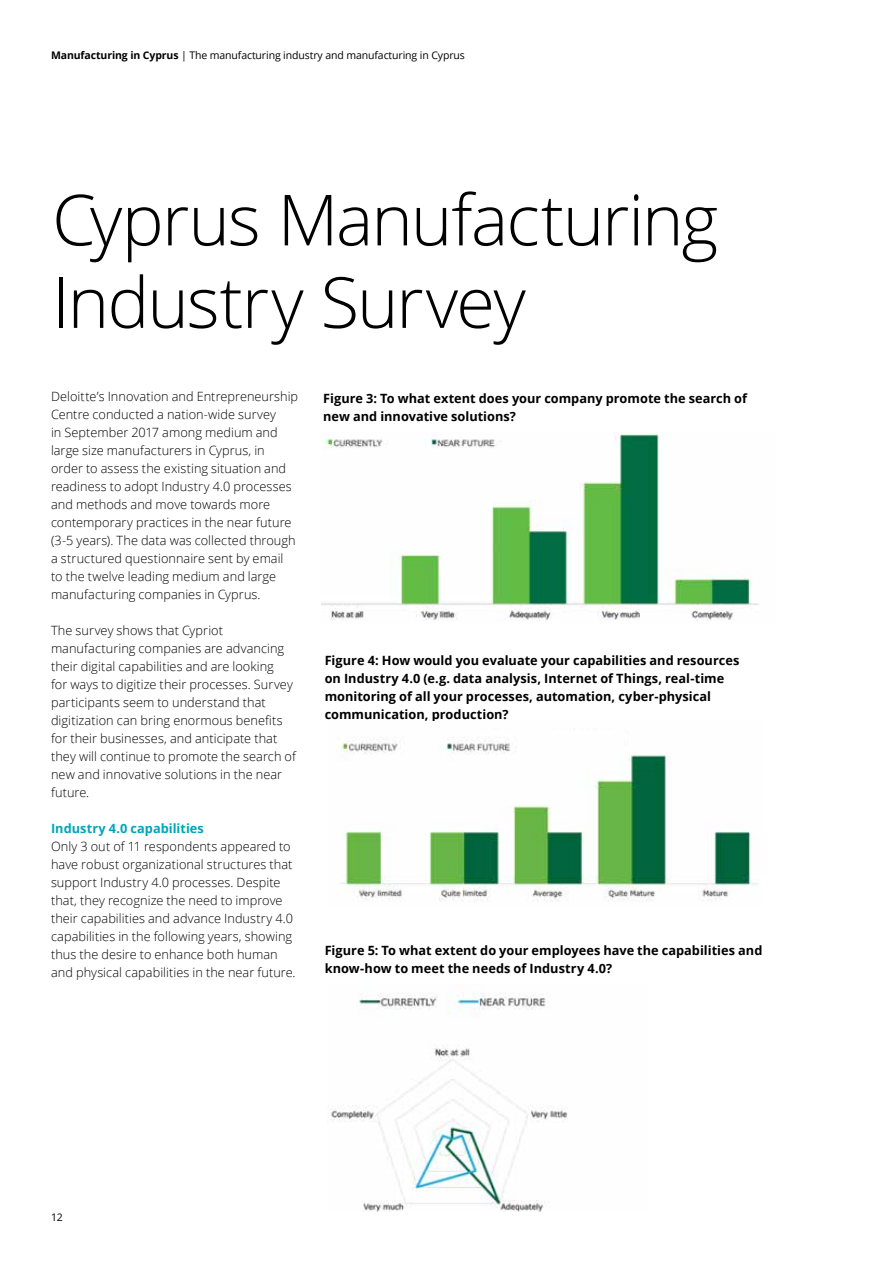
<style>
.page{position:relative;width:893px;height:1263px;background:#fff}
.page>*{position:absolute;margin:0;border:0;box-sizing:border-box;transform-origin:0 0}
.t1{font:300 70.5px/82.5px "Open Sans";letter-spacing:-.025em;color:#000}
.t2{font:300 12.75px/18px "Open Sans";letter-spacing:.005em;color:#000}
.t3{font:700 12.75px/18px "Open Sans";color:#000}
.t4{font:700 12.75px "Open Sans";letter-spacing:.005em;color:#00a5b8}
.t5{font:10.5px "Open Sans";letter-spacing:-.01em;color:#000}
.s1{font-weight:700}
</style>
<div class="page">
<img style="left:322px;top:433px;width:437px;height:188px">
<img style="left:340px;top:729px;width:419px;height:173px">
<img style="left:328px;top:993px;width:240px;height:219px">
<img style="left:340px;top:730px;width:282px;height:30px">
<p class="t5" style="left:51px;top:48px;width:415px"><span class="s1">Manufacturing in Cyprus</span> | The manufacturing industry and manufacturing in Cyprus</p>
<h1 class="t1" style="left:52px;top:177px;width:668px">Cyprus Manufacturing<br>Industry Survey</h1>
<p class="t2" style="left:51px;top:387px;width:249px">Deloitte’s Innovation and Entrepreneurship Centre conducted a nation-wide survey<br>in September 2017 among medium and large size manufacturers in Cyprus, in order to assess the existing situation and readiness to adopt Industry 4.0 processes and methods and move towards more contemporary practices in the near future (3-5 years). The data was collected through a structured questionnaire sent by email to the twelve leading medium and large manufacturing companies in Cyprus.</p>
<p class="t2" style="left:51px;top:621px;width:246px">The survey shows that Cypriot manufacturing companies are advancing their digital capabilities and are looking<br>for ways to digitize their processes. Survey participants seem to understand that digitization can bring enormous benefits for their businesses, and anticipate that they will continue to promote the search of new and innovative solutions in the near future.</p>
<p class="t4" style="left:51px;top:819px;width:154px">Industry 4.0 capabilities</p>
<p class="t2" style="left:51px;top:837px;width:246px">Only 3 out of 11 respondents appeared to have robust organizational structures that support Industry 4.0 processes. Despite that, they recognize the need to improve their capabilities and advance Industry 4.0 capabilities in the following years, showing thus the desire to enhance both human and physical capabilities in the near future.</p>
<p class="t3" style="left:323px;top:389px;width:425px">Figure 3: To what extent does your company promote the search of new and innovative solutions?</p>
<p class="t3" style="left:325px;top:651px;width:416px">Figure 4: How would you evaluate your capabilities and resources on Industry 4.0 (e.g. data analysis, Internet of Things, real-time monitoring of all your processes, automation, cyber-physical communication, production?</p>
<p class="t3" style="left:325px;top:941px;width:439px">Figure 5: To what extent do your employees have the capabilities and know-how to meet the needs of Industry 4.0?</p>
<p class="t5" style="left:51px;top:1210px;width:13px">12</p>
</div>
